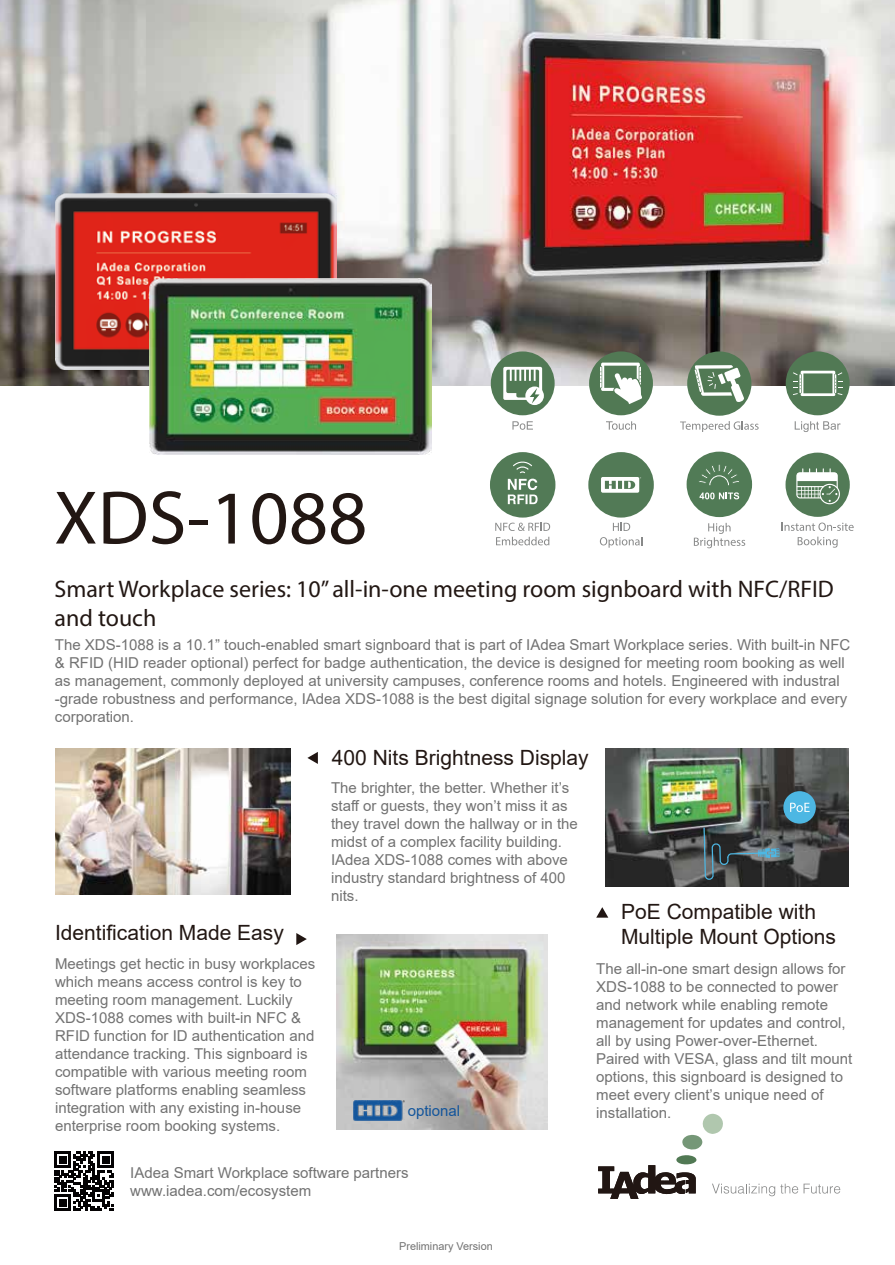
<style>
.page{position:relative;width:895px;height:1265px;background:#fff}
.page>*{position:absolute;margin:0;border:0;box-sizing:border-box;transform-origin:0 0}
.t1{font:76.5px "Myriad Pro";color:#221713}
.t2{font:24px/28.8px "Myriad Pro";color:#221713}
.t3{font:21px/25.2px "Arial";color:#221713}
.t4{font:15px/18px "Arial";color:#727272}
.t5{font:15px "Arial";color:#13559b}
.t6{font:10.8px "Arial";color:#727272}
</style>
<div class="page">
<img style="left:0;top:0;width:894px;height:385px">
<svg style="left:606px;top:421px;width:30px;height:9px"></svg>
<div style="left:589px;top:351px;width:64px;height:64px;background:#517954;border-radius:50%"></div>
<svg style="left:600px;top:362px;width:42px;height:42px"></svg>
<svg style="left:512px;top:421px;width:21px;height:9px"></svg>
<div style="left:490px;top:351px;width:64px;height:64px;background:#517954;border-radius:50%"></div>
<svg style="left:525px;top:386px;width:19px;height:19px"></svg>
<svg style="left:503px;top:367px;width:39px;height:36px"></svg>
<svg style="left:794px;top:421px;width:46px;height:11px"></svg>
<div style="left:785px;top:351px;width:64px;height:64px;background:#517954;border-radius:50%"></div>
<svg style="left:793px;top:371px;width:49px;height:25px"></svg>
<div style="left:785px;top:452px;width:64px;height:65px;background:#527a56;border-radius:50%"></div>
<svg style="left:796px;top:468px;width:43px;height:36px"></svg>
<svg style="left:781px;top:522px;width:72px;height:25px"></svg>
<svg style="left:296px;top:933px;width:11px;height:12px"></svg>
<svg style="left:54px;top:1151px;width:60px;height:59px"></svg>
<svg style="left:596px;top:907px;width:12px;height:10px"></svg>
<svg style="left:598px;top:1113px;width:242px;height:85px"></svg>
<svg style="left:307px;top:752px;width:11px;height:12px"></svg>
<img style="left:605px;top:748px;width:243px;height:138px">
<img style="left:336px;top:934px;width:211px;height:195px">
<img style="left:55px;top:193px;width:281px;height:177px">
<img style="left:150px;top:278px;width:281px;height:177px">
<div style="left:783px;top:791px;width:32px;height:32px;background:#4db7e3;border-radius:50%"></div>
<svg style="left:790px;top:802px;width:19px;height:10px"></svg>
<img style="left:702px;top:753px;width:77px;height:134px">
<img style="left:55px;top:748px;width:236px;height:146px">
<div style="left:490px;top:452px;width:65px;height:65px;background:#527a56;border-radius:50%"></div>
<svg style="left:507px;top:461px;width:30px;height:43px"></svg>
<svg style="left:495px;top:522px;width:55px;height:23px"></svg>
<div style="left:686px;top:451px;width:66px;height:66px;background:#517b56;border-radius:50%"></div>
<svg style="left:699px;top:492px;width:40px;height:7px"></svg>
<svg style="left:699px;top:464px;width:40px;height:21px"></svg>
<svg style="left:693px;top:523px;width:52px;height:25px"></svg>
<div style="left:687px;top:351px;width:64px;height:64px;background:#517954;border-radius:50%"></div>
<svg style="left:694px;top:365px;width:50px;height:37px"></svg>
<svg style="left:680px;top:421px;width:78px;height:11px"></svg>
<img style="left:353px;top:1100px;width:51px;height:20px">
<svg style="left:599px;top:522px;width:44px;height:25px"></svg>
<div style="left:588px;top:452px;width:65px;height:65px;background:#527a56;border-radius:50%"></div>
<svg style="left:601px;top:477px;width:40px;height:16px"></svg>
<h1 class="t1" style="left:54px;top:470px;width:315px">XDS-1088</h1>
<h2 class="t2" style="left:54px;top:574px;width:780px">Smart Workplace series: 10” all-in-one meeting room signboard with NFC/RFID and touch</h2>
<p class="t4" style="left:55px;top:635px;width:797px">The XDS-1088 is a 10.1” touch-enabled smart signboard that is part of IAdea Smart Workplace series. With built-in NFC &amp; RFID (HID reader optional) perfect for badge authentication, the device is designed for meeting room booking as well as management, commonly deployed at university campuses, conference rooms and hotels. Engineered with industral -grade robustness and performance, IAdea XDS-1088 is the best digital signage solution for every workplace and every corporation.</p>
<h3 class="t3" style="left:332px;top:745px;width:258px">400 Nits Brightness Display</h3>
<h3 class="t3" style="left:55px;top:919px;width:230px">Identification Made Easy</h3>
<p class="t4" style="left:55px;top:954px;width:262px">Meetings get hectic in busy workplaces which means access control is key to meeting room management. Luckily XDS-1088 comes with built-in NFC &amp; RFID function for ID authentication and attendance tracking. This signboard is compatible with various meeting room software platforms enabling seamless integration with any existing in-house enterprise room booking systems.</p>
<p class="t4" style="left:331px;top:778px;width:248px">The brighter, the better. Whether it’s staff or guests, they won’t miss it as they travel down the hallway or in the midst of a complex facility building.<br>IAdea XDS-1088 comes with above industry standard brightness of 400 nits.</p>
<p class="t5" style="left:407px;top:1099px;width:54px">optional</p>
<p class="t4" style="left:130px;top:1163px;width:280px">IAdea Smart Workplace software partners www.iadea.com/ecosystem</p>
<p class="t6" style="left:399px;top:1238px;width:95px">Preliminary Version</p>
<h3 class="t3" style="left:621px;top:898px;width:216px">PoE Compatible with<br>Multiple Mount Options</h3>
<p class="t4" style="left:596px;top:959px;width:257px">The all-in-one smart design allows for XDS-1088 to be connected to power and network while enabling remote management for updates and control, all by using Power-over-Ethernet.<br>Paired with VESA, glass and tilt mount options, this signboard is designed to meet every client’s unique need of installation.</p>
</div>
